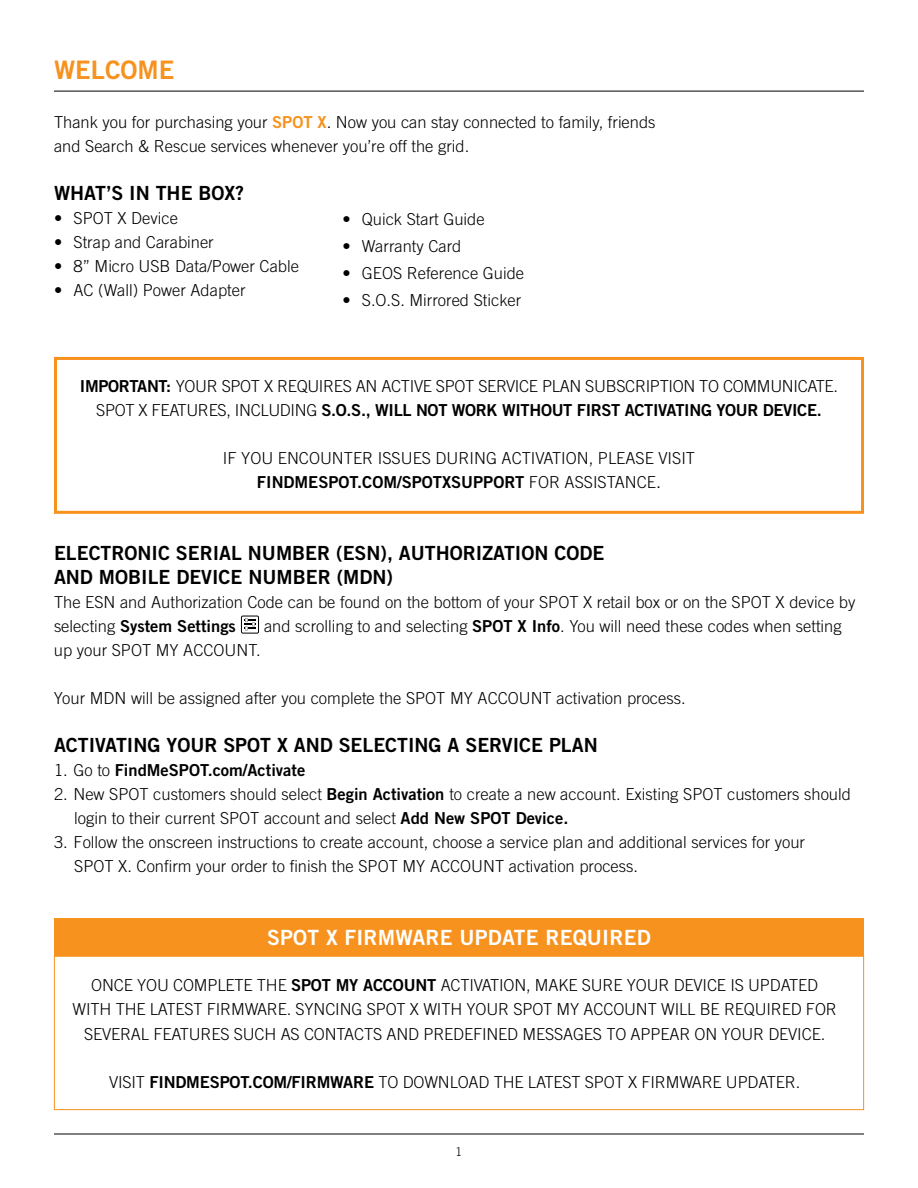
<style>
.page{position:relative;width:918px;height:1188px;background:#fff}
.page>*{position:absolute;margin:0;border:0;box-sizing:border-box;transform-origin:0 0}
.t1{font:25.5px "Trade Gothic Bold Two";color:#f7921e}
.t2{font:21px "Trade Gothic Bold Two";letter-spacing:.01em;color:#fff}
.t3{font:19.5px/24px "Trade Gothic Bold Two";color:#000}
.t4{font:300 16.5px/24px "Trade Gothic";color:#000}
.t5{font:16.5px "Trade Gothic Bold Two";color:#000}
.t6{font:300 16.5px "Trade Gothic";letter-spacing:-.02em;color:#000}
.t7{font:16.5px "Trade Gothic Bold Two";letter-spacing:-.02em;color:#000}
.t8{font:300 12px "Trade Gothic";color:#000}
.s1{font-family:"Trade Gothic Bold Two";font-weight:400;color:#f7921e}
.s2{font-family:"Trade Gothic Bold Two";font-weight:400}
.s3{font-family:"Trade Gothic";font-weight:300}
.s4{font-family:"Trade Gothic";font-weight:300;font-size:18px}
</style>
<div class="page">
<hr style="left:54px;top:1134px;width:810px;height:1px;background:#000">
<hr style="left:54px;top:91px;width:810px;height:1px;background:#000">
<svg style="left:241px;top:616px;width:18px;height:18px"></svg>
<div style="left:54px;top:357px;width:810px;height:157px;border:3px solid #f7921e"></div>
<div style="left:54px;top:956px;width:810px;height:154px;border:1px solid #f7921e"></div>
<div style="left:54px;top:918px;width:810px;height:38px;background:#f7921e"></div>
<h1 class="t1" style="left:54px;top:54px;width:122px">WELCOME</h1>
<p class="t4" style="left:54px;top:110px;width:603px">Thank you for purchasing your <span class="s1">SPOT X</span>. Now you can stay connected to family, friends and Search &amp; Rescue services whenever you’re off the grid.</p>
<p class="t3" style="left:54px;top:181px;width:192px">WHAT’S IN THE BOX?</p>
<p class="t4" style="left:54px;top:206px;width:126px">• SPOT X Device</p>
<p class="t4" style="left:54px;top:230px;width:161px">• Strap and Carabiner</p>
<p class="t4" style="left:54px;top:254px;width:247px">• 8” Micro USB Data/Power Cable</p>
<p class="t4" style="left:54px;top:278px;width:193px">• AC (Wall) Power Adapter</p>
<p class="t4" style="left:342px;top:207px;width:144px">• Quick Start Guide</p>
<p class="t4" style="left:342px;top:234px;width:121px">• Warranty Card</p>
<p class="t4" style="left:342px;top:261px;width:183px">• GEOS Reference Guide</p>
<p class="t4" style="left:342px;top:288px;width:181px">• S.O.S. Mirrored Sticker</p>
<p class="t6" style="left:80px;top:376px;width:760px"><span class="s2">IMPORTANT:</span> YOUR SPOT X REQUIRES AN ACTIVE SPOT SERVICE PLAN SUBSCRIPTION TO COMMUNICATE.</p>
<p class="t7" style="left:96px;top:400px;width:727px"><span class="s3">SPOT X FEATURES, INCLUDING</span> S.O.S., WILL NOT WORK WITHOUT FIRST ACTIVATING YOUR DEVICE.</p>
<p class="t4" style="left:223px;top:446px;width:474px">IF YOU ENCOUNTER ISSUES DURING ACTIVATION, PLEASE VISIT</p>
<p class="t5" style="left:257px;top:472px;width:406px">FINDMESPOT.COM/SPOTXSUPPORT <span class="s3">FOR ASSISTANCE</span><span class="s4">.</span></p>
<p class="t3" style="left:54px;top:541px;width:552px">ELECTRONIC SERIAL NUMBER (ESN), AUTHORIZATION CODE<br>AND MOBILE DEVICE NUMBER (MDN)</p>
<p class="t4" style="left:54px;top:590px;width:803px">The ESN and Authorization Code can be found on the bottom of your SPOT X retail box or on the SPOT X device by</p>
<p class="t5" style="left:54px;top:616px;width:183px"><span class="s3">selecting</span> System Settings</p>
<p class="t4" style="left:264px;top:614px;width:579px">and scrolling to and selecting <span class="s2">SPOT X Info</span>. You will need these codes when setting</p>
<p class="t4" style="left:54px;top:638px;width:208px">up your SPOT MY ACCOUNT.</p>
<p class="t4" style="left:54px;top:686px;width:633px">Your MDN will be assigned after you complete the SPOT MY ACCOUNT activation process.</p>
<p class="t3" style="left:54px;top:733px;width:545px">ACTIVATING YOUR SPOT X AND SELECTING A SERVICE PLAN</p>
<p class="t5" style="left:54px;top:760px;width:253px"><span class="s3">1. Go to</span> FindMeSPOT.com/Activate</p>
<p class="t4" style="left:74px;top:782px;width:778px;text-indent:-20px">2. New SPOT customers should select <span class="s2">Begin Activation</span> to create a new account. Existing SPOT customers should login to their current SPOT account and select <span class="s2">Add New SPOT Device.</span></p>
<p class="t4" style="left:74px;top:830px;width:732px;text-indent:-20px">3. Follow the onscreen instructions to create account, choose a service plan and additional services for your<br>SPOT X. Confirm your order to finish the SPOT MY ACCOUNT activation process.</p>
<p class="t2" style="left:267px;top:924px;width:385px">SPOT X FIRMWARE UPDATE REQUIRED</p>
<p class="t4" style="left:73px;top:973px;width:766px;text-align:center">ONCE YOU COMPLETE THE <span class="s2">SPOT MY ACCOUNT</span> ACTIVATION, MAKE SURE YOUR DEVICE IS UPDATED<br>WITH THE LATEST FIRMWARE. SYNCING SPOT X WITH YOUR SPOT MY ACCOUNT WILL BE REQUIRED FOR<br>SEVERAL FEATURES SUCH AS CONTACTS AND PREDEFINED MESSAGES TO APPEAR ON YOUR DEVICE.</p>
<p class="t4" style="left:109px;top:1069px;width:693px">VISIT <span class="s2">FINDMESPOT.COM/FIRMWARE</span> TO DOWNLOAD THE LATEST SPOT X FIRMWARE UPDATER.</p>
<p class="t8" style="left:456px;top:1145px;width:8px">1</p>
</div>
